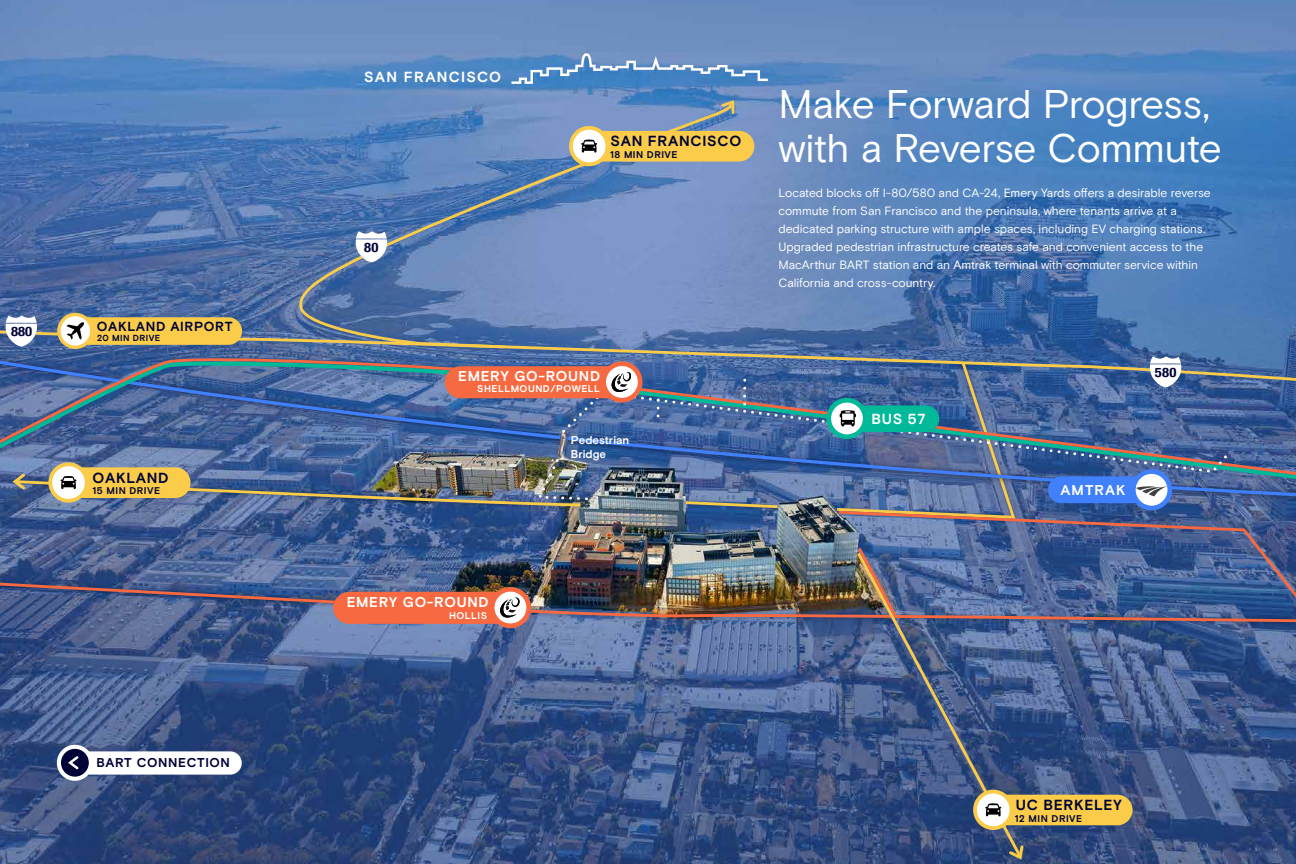
<style>
.page{position:relative;width:1296px;height:864px;background:#fff}
.page>*{position:absolute;margin:0;border:0;box-sizing:border-box;transform-origin:0 0}
.t1{font:40px/44px "Basis Grotesque Pro";letter-spacing:-.015em;color:#fff}
.t2{font:700 14.6px "Basis Grotesque Pro";letter-spacing:.05em;color:#000336}
.t3{font:700 14.6px "Basis Grotesque Pro";letter-spacing:.07em;color:#fff}
.t4{font:700 14.2px "Basis Grotesque Pro";letter-spacing:.05em;color:#fff}
.t5{font:700 13.2px "Basis Grotesque Pro";letter-spacing:.05em;color:#000336}
.t6{font:700 condensed 13.1px "Helvetica Neue";letter-spacing:.025em;color:#000336;scale:1.11 1}
.t7{font:700 12.8px "Basis Grotesque Pro";letter-spacing:.05em;color:#000336}
.t8{font:12px/18px "Basis Grotesque Pro";letter-spacing:-.005em;color:#fff}
.t9{font:700 11.4px/13.7px "Basis Grotesque Pro";color:#fff}
.t10{font:700 9.8px "Basis Grotesque Pro";letter-spacing:.05em;color:#000336}
.t11{font:700 9.8px "Basis Grotesque Pro";letter-spacing:.05em;color:#fff}
.t12{font:700 8.8px "Basis Grotesque Pro";letter-spacing:.05em;color:#000336}
</style>
<div class="page">
<img style="left:0;top:0;width:1296px;height:864px">
<img style="left:680px;top:510px;width:104px;height:5px">
<img style="left:587px;top:504px;width:709px;height:6px">
<svg style="left:293px;top:103px;width:440px;height:225px;background:#6787ba"></svg>
<svg style="left:356px;top:231px;width:31px;height:31px"></svg>
<svg style="left:0;top:328px;width:1296px;height:27px;background:#4f6e9c"></svg>
<img style="left:0;top:574px;width:1296px;height:57px">
<img style="left:0;top:579px;width:1296px;height:47px">
<svg style="left:855px;top:625px;width:169px;height:236px;background:#3f5684"></svg>
<svg style="left:0;top:355px;width:1296px;height:143px;background:#4d6b9b"></svg>
<svg style="left:557px;top:390px;width:673px;height:85px;background:#466799"></svg>
<div style="left:445px;top:366px;width:183px;height:32px;background:#f76940;border-radius:16px"></div>
<svg style="left:604px;top:364px;width:36px;height:36px"></svg>
<div style="left:601px;top:361px;width:42px;height:42px;border:5px solid #f76940;border-radius:50%"></div>
<svg style="left:604px;top:370px;width:29px;height:29px"></svg>
<img style="left:9px;top:474px;width:578px;height:39px">
<svg style="left:719px;top:98px;width:17px;height:18px"></svg>
<svg style="left:1007px;top:843px;width:18px;height:19px"></svg>
<img style="left:836px;top:509px;width:460px;height:116px">
<div style="left:585px;top:131px;width:169px;height:31px;background:#facc4a;border-radius:15px"></div>
<svg style="left:571px;top:128px;width:36px;height:36px"></svg>
<div style="left:569px;top:126px;width:40px;height:40px;border:4px solid #facc4a;border-radius:50%"></div>
<svg style="left:581px;top:140px;width:16px;height:13px"></svg>
<div style="left:989px;top:795px;width:144px;height:30px;background:#facc4a;border-radius:15px"></div>
<svg style="left:975px;top:792px;width:37px;height:36px"></svg>
<div style="left:973px;top:790px;width:40px;height:40px;border:4px solid #facc4a;border-radius:50%"></div>
<svg style="left:985px;top:803px;width:16px;height:13px"></svg>
<img style="left:10px;top:457px;width:584px;height:51px">
<div style="left:72px;top:317px;width:170px;height:28px;background:#facc4a;border-radius:14px"></div>
<svg style="left:59px;top:314px;width:33px;height:33px"></svg>
<div style="left:57px;top:313px;width:36px;height:36px;border:3px solid #facc4a;border-radius:50%"></div>
<svg style="left:67px;top:322px;width:17px;height:18px"></svg>
<svg style="left:829px;top:400px;width:36px;height:37px"></svg>
<div style="left:826px;top:398px;width:42px;height:41px;border:5px solid #00b998;border-radius:50%"></div>
<svg style="left:834px;top:359px;width:183px;height:161px;background:#557798"></svg>
<div style="left:73px;top:751px;width:169px;height:24px;background:#fff;border-radius:12px"></div>
<svg style="left:59px;top:747px;width:32px;height:32px"></svg>
<div style="left:57px;top:745px;width:36px;height:36px;border:4px solid #fff;border-radius:50%"></div>
<svg style="left:66px;top:754px;width:15px;height:18px"></svg>
<div style="left:1048px;top:476px;width:100px;height:27px;background:#4080fa;border-radius:13px"></div>
<svg style="left:1133px;top:472px;width:37px;height:36px"></svg>
<div style="left:1131px;top:469px;width:41px;height:41px;border:5px solid #4080fa;border-radius:50%"></div>
<svg style="left:1136px;top:486px;width:31px;height:10px"></svg>
<div style="left:333px;top:592px;width:183px;height:32px;background:#f76940;border-radius:16px"></div>
<svg style="left:492px;top:589px;width:37px;height:37px"></svg>
<div style="left:490px;top:587px;width:41px;height:41px;border:5px solid #f76940;border-radius:50%"></div>
<svg style="left:493px;top:596px;width:28px;height:29px"></svg>
<svg style="left:743px;top:380px;width:3px;height:31px"></svg>
<svg style="left:657px;top:400px;width:3px;height:17px"></svg>
<svg style="left:509px;top:52px;width:261px;height:33px;background:#6695c8"></svg>
<svg style="left:6px;top:316px;width:31px;height:31px"></svg>
<p class="t6" style="left:11px;top:321px;width:20px">880</p>
<p class="t5" style="left:97px;top:319px;width:137px">OAKLAND AIRPORT</p>
<p class="t12" style="left:97px;top:333px;width:65px">20 MIN DRIVE</p>
<p class="t2" style="left:92px;top:469px;width:78px">OAKLAND</p>
<p class="t10" style="left:93px;top:485px;width:69px">15 MIN DRIVE</p>
<p class="t7" style="left:96px;top:755px;width:135px">BART CONNECTION</p>
<p class="t3" style="left:364px;top:68px;width:138px">SAN FRANCISCO</p>
<p class="t6" style="left:364px;top:236px;width:14px">80</p>
<p class="t2" style="left:610px;top:132px;width:132px">SAN FRANCISCO</p>
<p class="t10" style="left:610px;top:149px;width:69px">18 MIN DRIVE</p>
<h1 class="t1" style="left:778px;top:83px;width:445px">Make Forward Progress, with a Reverse Commute</h1>
<p class="t8" style="left:778px;top:185px;width:434px">Located blocks off I-80/580 and CA-24, Emery Yards offers a desirable reverse commute from San Francisco and the peninsula, where tenants arrive at a dedicated parking structure with ample spaces, including EV charging stations.<br>Upgraded pedestrian infrastructure creates safe and convenient access to the MacArthur BART station and an Amtrak terminal with commuter service within California and cross-country.</p>
<p class="t4" style="left:458px;top:367px;width:143px">EMERY GO-ROUND</p>
<p class="t6" style="left:1155px;top:361px;width:21px">580</p>
<p class="t11" style="left:477px;top:383px;width:124px">SHELLMOUND/POWELL</p>
<p class="t4" style="left:347px;top:594px;width:143px">EMERY GO-ROUND</p>
<p class="t11" style="left:449px;top:609px;width:40px">HOLLIS</p>
<p class="t9" style="left:571px;top:434px;width:60px">Pedestrian<br>Bridge</p>
<p class="t3" style="left:872px;top:410px;width:56px">BUS 57</p>
<p class="t4" style="left:1061px;top:482px;width:66px">AMTRAK</p>
<p class="t2" style="left:1016px;top:796px;width:108px">UC BERKELEY</p>
<p class="t10" style="left:1015px;top:812px;width:69px">12 MIN DRIVE</p>
</div>
